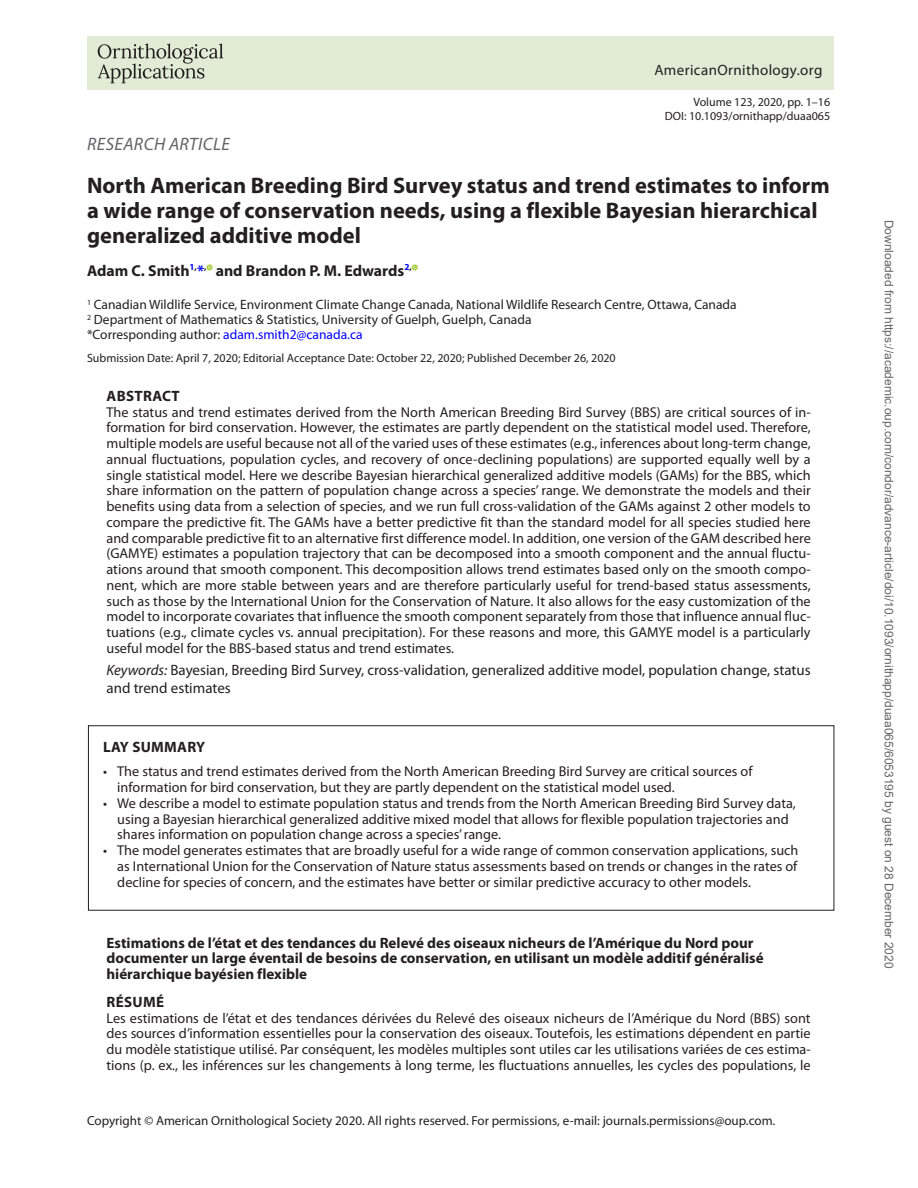
<style>
.page{position:relative;width:918px;height:1188px;background:#fff}
.page>*{position:absolute;margin:0;border:0;box-sizing:border-box;transform-origin:0 0}
.t1{font:700 22.5px/24.8px "Myriad Pro";color:#231f20}
.t2{font:italic 18px "Myriad Pro";letter-spacing:.02em;color:#636366}
.t3{font:700 15.75px "Myriad Pro";color:#231f20}
.t4{font:700 15px/15.8px "Myriad Pro";color:#231f20}
.t5{font:15px/18px "Myriad Pro";color:#231f20}
.t6{font:15px "Myriad Pro";letter-spacing:.025em;color:#231f20}
.t7{font:700 15px "Myriad Pro";letter-spacing:.02em;color:#231f20}
.t8{font:14.25px/15.8px "Myriad Pro";color:#231f20;text-align:justify}
.t9{font:13.5px/15px "Myriad Pro";color:#231f20}
.t10{font:13.2px "Myriad Pro";color:#231f20}
.t11{font:12px/14.2px "Myriad Pro";color:#231f20;text-align:right}
.t12{font:12px "Arial";color:#666}
.s1{color:#00f}
.s2{font-style:italic}
</style>
<div class="page">
<div style="left:87px;top:37px;width:746px;height:53px;background:#e1ebd6"></div>
<svg style="left:98px;top:44px;width:125px;height:39px"></svg>
<svg style="left:207px;top:264px;width:6px;height:6px"></svg>
<svg style="left:412px;top:264px;width:6px;height:6px"></svg>
<div style="left:88px;top:725px;width:746px;height:186px;border:1px solid #231f20"></div>
<p class="t6" style="left:654px;top:61px;width:169px">AmericanOrnithology.org</p>
<p class="t11" style="left:665px;top:95px;width:167px">Volume 123, 2020, pp. 1–16<br>DOI: 10.1093/ornithapp/duaa065</p>
<p class="t2" style="left:87px;top:133px;width:144px">RESEARCH ARTICLE</p>
<h1 class="t1" style="left:87px;top:173px;width:744px">North American Breeding Bird Survey status and trend estimates to inform a wide range of conservation needs, using a flexible Bayesian hierarchical generalized additive model</h1>
<p class="t3" style="left:87px;top:260px;width:326px">Adam C. Smith<sup>1</sup><sup>,</sup><span class="s1">*</span><sup>,</sup> and Brandon P. M. Edwards<sup>2</sup><sup>,</sup></p>
<p class="t9" style="left:87px;top:297px;width:651px"><sup>1</sup> Canadian Wildlife Service, Environment Climate Change Canada, National Wildlife Research Centre, Ottawa, Canada<br><sup>2</sup> Department of Mathematics &amp; Statistics, University of Guelph, Guelph, Canada<br>*Corresponding author: <span class="s1">adam.smith2@canada.ca</span></p>
<p class="t11" style="left:87px;top:351px;width:530px">Submission Date: April 7, 2020; Editorial Acceptance Date: October 22, 2020; Published December 26, 2020</p>
<p class="t7" style="left:107px;top:386px;width:75px">ABSTRACT</p>
<p class="t8" style="left:106px;top:404px;width:706px">The status and trend estimates derived from the North American Breeding Bird Survey (BBS) are critical sources of in&shy;formation for bird conservation. However, the estimates are partly dependent on the statistical model used. Therefore, multiple models are useful because not all of the varied uses of these estimates (e.g., inferences about long-term change, annual fluctuations, population cycles, and recovery of once-declining populations) are supported equally well by a single statistical model. Here we describe Bayesian hierarchical generalized additive models (GAMs) for the BBS, which share information on the pattern of population change across a species’ range. We demonstrate the models and their benefits using data from a selection of species, and we run full cross-validation of the GAMs against 2 other models to compare the predictive fit. The GAMs have a better predictive fit than the standard model for all species studied here and comparable predictive fit to an alternative first difference model. In addition, one version of the GAM described here (GAMYE) estimates a population trajectory that can be decomposed into a smooth component and the annual fluctu&shy;ations around that smooth component. This decomposition allows trend estimates based only on the smooth compo&shy;nent, which are more stable between years and are therefore particularly useful for trend-based status assessments, such as those by the International Union for the Conservation of Nature. It also allows for the easy customization of the model to incorporate covariates that influence the smooth component separately from those that influence annual fluc&shy;tuations (e.g., climate cycles vs. annual precipitation). For these reasons and more, this GAMYE model is a particularly useful model for the BBS-based status and trend estimates.</p>
<p class="t5" style="left:106px;top:660px;width:706px"><span class="s2">Keywords:</span> Bayesian, Breeding Bird Survey, cross-validation, generalized additive model, population change, status and trend estimates</p>
<p class="t7" style="left:103px;top:737px;width:104px">LAY SUMMARY</p>
<p class="t8" style="left:117px;top:763px;width:637px;text-indent:-14px">• The status and trend estimates derived from the North American Breeding Bird Survey are critical sources of information for bird conservation, but they are partly dependent on the statistical model used.</p>
<p class="t8" style="left:117px;top:795px;width:680px;text-align:left;text-indent:-14px">• We describe a model to estimate population status and trends from the North American Breeding Bird Survey data, using a Bayesian hierarchical generalized additive mixed model that allows for flexible population trajectories and shares information on population change across a species’ range.</p>
<p class="t8" style="left:117px;top:842px;width:683px;text-indent:-14px">• The model generates estimates that are broadly useful for a wide range of common conservation applications, such as International Union for the Conservation of Nature status assessments based on trends or changes in the rates of decline for species of concern, and the estimates have better or similar predictive accuracy to other models.</p>
<p class="t4" style="left:106px;top:934px;width:659px">Estimations de l’état et des tendances du Relevé des oiseaux nicheurs de l’Amérique du Nord pour documenter un large éventail de besoins de conservation, en utilisant un modèle additif généralisé hiérarchique bayésien flexible</p>
<p class="t4" style="left:107px;top:994px;width:59px">RÉSUMÉ</p>
<p class="t8" style="left:106px;top:1010px;width:706px">Les estimations de l’état et des tendances dérivées du Relevé des oiseaux nicheurs de l’Amérique du Nord (BBS) sont des sources d’information essentielles pour la conservation des oiseaux. Toutefois, les estimations dépendent en partie du modèle statistique utilisé. Par conséquent, les modèles multiples sont utiles car les utilisations variées de ces estima&shy;tions (p. ex., les inférences sur les changements à long terme, les fluctuations annuelles, les cycles des populations, le</p>
<p class="t10" style="left:87px;top:1112px;width:690px">Copyright © American Ornithological Society 2020. All rights reserved. For permissions, e-mail: journals.permissions@oup.com.</p>
<p class="t12" style="left:893px;top:220px;width:750px;rotate:90deg">Downloaded from https://academic.oup.com/condor/advance-article/doi/10.1093/ornithapp/duaa065/6053195 by guest on 28 December 2020</p>
</div>
